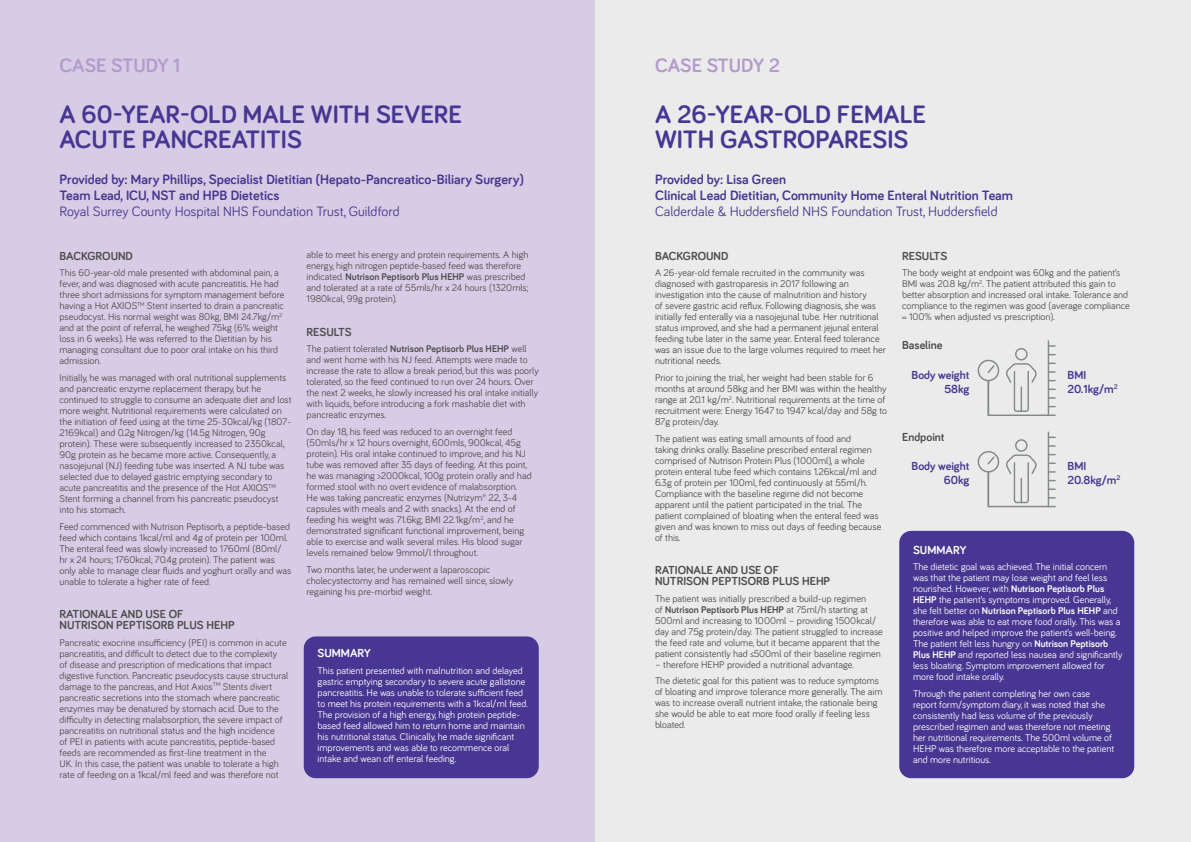
<style>
.page{position:relative;width:1191px;height:842px;background:#fff}
.page>*{position:absolute;margin:0;border:0;box-sizing:border-box;transform-origin:0 0}
.t1{font:700 26px/25px "Bariol";color:#483792}
.t2{font:700 20px "Bariol";color:#b39bcb}
.t3{font:700 14px/16px "Bariol";color:#483792}
.t4{font:14px "Bariol";color:#483792}
.t5{font:700 12px/11px "Bariol";color:#4f4d4d}
.t6{font:700 12px/14px "Bariol";color:#483792;text-align:right}
.t7{font:700 12px "Bariol";color:#fff}
.t8{font:10px/11px "Bariol";color:#4f4d4d}
.t9{font:10px/11px "Bariol";color:#fff}
.s1{font-weight:700}
</style>
<div class="page">
<div style="left:0;top:0;width:595px;height:842px;background:#d7cce5"></div>
<div style="left:595px;top:0;width:596px;height:842px;background:#ebebec"></div>
<div style="left:304px;top:636px;width:235px;height:142px;background:#483792;border-radius:12px"></div>
<div style="left:899px;top:531px;width:235px;height:247px;background:#483792;border-radius:12px"></div>
<div style="left:977px;top:360px;width:22px;height:21px;border:1px solid #838889;border-radius:50%"></div>
<svg style="left:986px;top:340px;width:69px;height:76px"></svg>
<div style="left:977px;top:451px;width:22px;height:21px;border:1px solid #838889;border-radius:50%"></div>
<svg style="left:986px;top:431px;width:69px;height:77px"></svg>
<h2 class="t2" style="left:60px;top:52px;width:122px">CASE STUDY 1</h2>
<h2 class="t2" style="left:655px;top:52px;width:126px">CASE STUDY 2</h2>
<h1 class="t1" style="left:60px;top:101px;width:404px">A 60-YEAR-OLD MALE WITH SEVERE<br>ACUTE PANCREATITIS</h1>
<h1 class="t1" style="left:655px;top:101px;width:273px">A 26-YEAR-OLD FEMALE<br>WITH GASTROPARESIS</h1>
<h3 class="t3" style="left:60px;top:171px;width:466px">Provided by: Mary Phillips, Specialist Dietitian (Hepato-Pancreatico-Biliary Surgery)<br>Team Lead, ICU, NST and HPB Dietetics</h3>
<h3 class="t4" style="left:60px;top:202px;width:342px">Royal Surrey County Hospital NHS Foundation Trust, Guildford</h3>
<p class="t5" style="left:60px;top:250px;width:75px">BACKGROUND</p>
<p class="t8" style="left:60px;top:267px;width:226px">This 60-year-old male presented with abdominal pain, a fever, and was diagnosed with acute pancreatitis. He had three short admissions for symptom management before having a Hot AXIOS<sup>TM</sup> Stent inserted to drain a pancreatic pseudocyst. His normal weight was 80kg, BMI 24.7kg/m<sup>2 </sup>and at the point of referral, he weighed 75kg (6% weight loss in 6 weeks). He was referred to the Dietitian by his managing consultant due to poor oral intake on his third admission.</p>
<p class="t8" style="left:60px;top:372px;width:233px">Initially, he was managed with oral nutritional supplements and pancreatic enzyme replacement therapy, but he continued to struggle to consume an adequate diet and lost more weight. Nutritional requirements were calculated on the initiation of feed using at the time 25-30kcal/kg (1807- 2169kcal) and 0.2g Nitrogen/kg (14.5g Nitrogen, 90g protein). These were subsequently increased to 2350kcal, 90g protein as he became more active. Consequently, a nasojejunal (NJ) feeding tube was inserted. A NJ tube was selected due to delayed gastric emptying secondary to acute pancreatitis and the presence of the Hot AXIOS<sup>TM </sup>Stent forming a channel from his pancreatic pseudocyst into his stomach.</p>
<p class="t8" style="left:60px;top:520px;width:233px">Feed commenced with Nutrison Peptisorb, a peptide-based feed which contains 1kcal/ml and 4g of protein per 100ml.<br>The enteral feed was slowly increased to 1760ml (80ml/ hr x 24 hours; 1760kcal, 70.4g protein). The patient was only able to manage clear fluids and yoghurt orally and was unable to tolerate a higher rate of feed.</p>
<p class="t5" style="left:60px;top:608px;width:177px">RATIONALE AND USE OF<br>NUTRISON PEPTISORB PLUS HEHP</p>
<p class="t8" style="left:60px;top:636px;width:230px">Pancreatic exocrine insufficiency (PEI) is common in acute pancreatitis, and difficult to detect due to the complexity<br>of disease and prescription of medications that impact digestive function. Pancreatic pseudocysts cause structural damage to the pancreas, and Hot Axios<sup>TM</sup> Stents divert pancreatic secretions into the stomach where pancreatic enzymes may be denatured by stomach acid. Due to the difficulty in detecting malabsorption, the severe impact of pancreatitis on nutritional status and the high incidence<br>of PEI in patients with acute pancreatitis, peptide-based feeds are recommended as first-line treatment in the<br>UK. In this case, the patient was unable to tolerate a high rate of feeding on a 1kcal/ml feed and was therefore not</p>
<p class="t8" style="left:306px;top:249px;width:223px">able to meet his energy and protein requirements. A high energy, high nitrogen peptide-based feed was therefore indicated. <span class="s1">Nutrison Peptisorb Plus HEHP</span> was prescribed and tolerated at a rate of 55mls/hr x 24 hours (1320mls; 1980kcal, 99g protein).</p>
<p class="t5" style="left:306px;top:325px;width:47px">RESULTS</p>
<p class="t8" style="left:306px;top:343px;width:234px">The patient tolerated <span class="s1">Nutrison Peptisorb Plus HEHP</span> well and went home with his NJ feed. Attempts were made to increase the rate to allow a break period, but this was poorly tolerated, so the feed continued to run over 24 hours. Over the next 2 weeks, he slowly increased his oral intake initially with liquids, before introducing a fork mashable diet with pancreatic enzymes.</p>
<p class="t8" style="left:306px;top:425px;width:227px">On day 18, his feed was reduced to an overnight feed (50mls/hr x 12 hours overnight, 600mls, 900kcal, 45g protein). His oral intake continued to improve, and his NJ tube was removed after 35 days of feeding. At this point, he was managing &gt;2000kcal, 100g protein orally and had formed stool with no overt evidence of malabsorption.<br>He was taking pancreatic enzymes (Nutrizym® 22, 3-4 capsules with meals and 2 with snacks). At the end of feeding his weight was 71.6kg; BMI 22.1kg/m<sup>2</sup>, and he demonstrated significant functional improvement, being able to exercise and walk several miles. His blood sugar levels remained below 9mmol/l throughout.</p>
<p class="t8" style="left:306px;top:563px;width:208px">Two months later, he underwent a laparoscopic cholecystectomy and has remained well since, slowly regaining his pre-morbid weight.</p>
<p class="t7" style="left:317px;top:645px;width:55px">SUMMARY</p>
<p class="t9" style="left:317px;top:664px;width:212px">This patient presented with malnutrition and delayed gastric emptying secondary to severe acute gallstone pancreatitis. He was unable to tolerate sufficient feed to meet his protein requirements with a 1kcal/ml feed.<br>The provision of a high energy, high protein peptide&shy;based feed allowed him to return home and maintain his nutritional status. Clinically, he made significant improvements and was able to recommence oral intake and wean off enteral feeding.</p>
<h3 class="t3" style="left:655px;top:171px;width:359px">Provided by: Lisa Green<br>Clinical Lead Dietitian, Community Home Enteral Nutrition Team</h3>
<h3 class="t4" style="left:655px;top:202px;width:344px">Calderdale &amp; Huddersfield NHS Foundation Trust, Huddersfield</h3>
<p class="t5" style="left:655px;top:250px;width:75px">BACKGROUND</p>
<p class="t8" style="left:655px;top:267px;width:232px">A 26-year-old female recruited in the community was diagnosed with gastroparesis in 2017 following an investigation into the cause of malnutrition and history<br>of severe gastric acid reflux. Following diagnosis, she was initially fed enterally via a nasojejunal tube. Her nutritional status improved, and she had a permanent jejunal enteral feeding tube later in the same year. Enteral feed tolerance was an issue due to the large volumes required to meet her nutritional needs.</p>
<p class="t8" style="left:655px;top:372px;width:233px">Prior to joining the trial, her weight had been stable for 6 months at around 58kg and her BMI was within the healthy range at 20.1 kg/m<sup>2</sup>. Nutritional requirements at the time of recruitment were: Energy 1647 to 1947 kcal/day and 58g to 87g protein/day.</p>
<p class="t8" style="left:655px;top:432px;width:228px">The patient was eating small amounts of food and<br>taking drinks orally. Baseline prescribed enteral regimen comprised of Nutrison Protein Plus (1000ml), a whole protein enteral tube feed which contains 1.26kcal/ml and 6.3g of protein per 100ml, fed continuously at 55ml/h.<br>Compliance with the baseline regime did not become apparent until the patient participated in the trial. The patient complained of bloating when the enteral feed was given and was known to miss out days of feeding because of this.</p>
<p class="t5" style="left:655px;top:564px;width:177px">RATIONALE AND USE OF<br>NUTRISON PEPTISORB PLUS HEHP</p>
<p class="t8" style="left:655px;top:592px;width:229px">The patient was initially prescribed a build-up regimen<br>of <span class="s1">Nutrison Peptisorb Plus HEHP</span> at 75ml/h starting at 500ml and increasing to 1000ml – providing 1500kcal/ day and 75g protein/day. The patient struggled to increase the feed rate and volume, but it became apparent that the patient consistently had ≤500ml of their baseline regimen</p>
<p class="t8" style="left:655px;top:655px;width:225px;line-height:16.7px">– therefore HEHP provided a nutritional advantage.<br>The dietetic goal for this patient was to reduce symptoms</p>
<p class="t8" style="left:655px;top:686px;width:229px">of bloating and improve tolerance more generally. The aim was to increase overall nutrient intake, the rationale being she would be able to eat more food orally if feeling less bloated.</p>
<p class="t5" style="left:902px;top:250px;width:47px">RESULTS</p>
<p class="t8" style="left:902px;top:267px;width:229px">The body weight at endpoint was 60kg and the patient’s BMI was 20.8 kg/m<sup>2</sup>. The patient attributed this gain to better absorption and increased oral intake. Tolerance and compliance to the regimen was good (average compliance = 100% when adjusted vs prescription).</p>
<p class="t5" style="left:902px;top:339px;width:42px">Baseline</p>
<p class="t6" style="left:911px;top:368px;width:60px">Body weight<br>58kg</p>
<p class="t6" style="left:1067px;top:368px;width:51px;text-align:left">BMI<br>20.1kg/m<sup>2</sup></p>
<p class="t5" style="left:902px;top:431px;width:44px">Endpoint</p>
<p class="t6" style="left:911px;top:459px;width:60px">Body weight<br>60kg</p>
<p class="t6" style="left:1067px;top:459px;width:54px;text-align:left">BMI<br>20.8kg/m<sup>2</sup></p>
<p class="t7" style="left:913px;top:541px;width:55px">SUMMARY</p>
<p class="t9" style="left:913px;top:561px;width:211px">The dietetic goal was achieved. The initial concern was that the patient may lose weight and feel less nourished. However, with <span class="s1">Nutrison Peptisorb Plus HEHP</span> the patient’s symptoms improved. Generally, she felt better on <span class="s1">Nutrison Peptisorb Plus HEHP</span> and therefore was able to eat more food orally. This was a positive and helped improve the patient’s well-being.<br>The patient felt less hungry on <span class="s1">Nutrison Peptisorb Plus HEHP</span> and reported less nausea and significantly less bloating. Symptom improvement allowed for more food intake orally.</p>
<p class="t9" style="left:913px;top:688px;width:202px">Through the patient completing her own case report form/symptom diary, it was noted that she consistently had less volume of the previously prescribed regimen and was therefore not meeting her nutritional requirements. The 500ml volume of HEHP was therefore more acceptable to the patient and more nutritious.</p>
</div>
